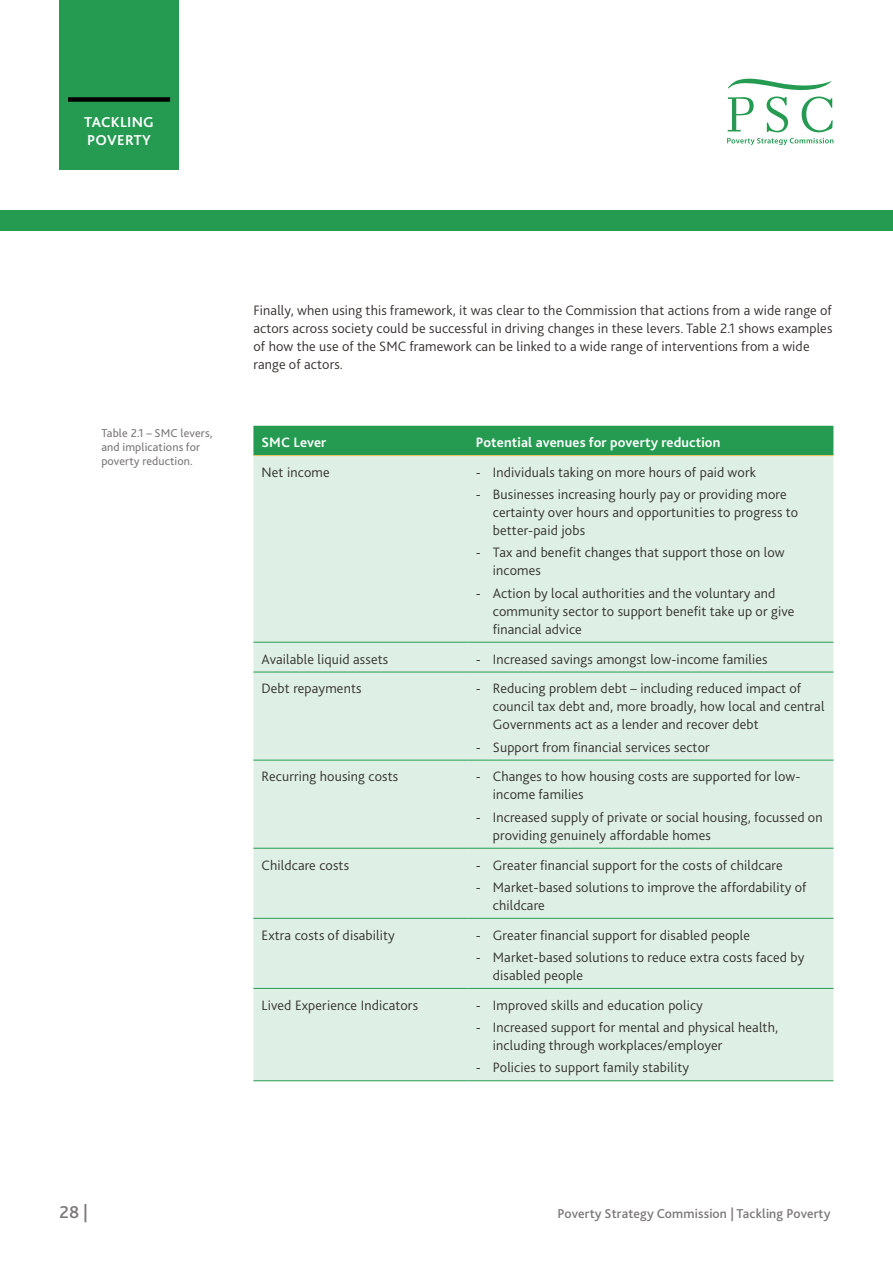
<style>
.page{position:relative;width:893px;height:1263px;background:#fff}
.page>*{position:absolute;margin:0;border:0;box-sizing:border-box;transform-origin:0 0}
.t1{font:500 18px "Bliss 2";color:#7b7879}
.t2{font:700 15px/18px "Bliss 2";letter-spacing:.02em;color:#fff}
.body_9_5{font:300 14.25px/18px "Bliss 2";letter-spacing:.01em;color:#35322f}
.Body_9_5_bullets{font:300 14.25px/18px "Bliss 2";letter-spacing:.01em;color:#35322f}
.body_9_5-2{font:700 14.25px "Bliss 2";letter-spacing:.01em;color:#fff}
.t3{font:500 13.5px "Bliss 2";letter-spacing:.01em;color:#7b7879}
.Image_caption{font:12px/14.2px "Bliss 2";letter-spacing:.01em;color:#7b7879}
</style>
<div class="page">
<div style="left:0;top:210px;width:893px;height:21px;background:#259b52"></div>
<div style="left:60px;top:0;width:119px;height:170px;background:#259b52"></div>
<div style="left:68px;top:97px;width:102px;height:5px;background:#000"></div>
<svg style="left:727px;top:138px;width:106px;height:7px"></svg>
<svg style="left:727px;top:78px;width:106px;height:54px"></svg>
<div style="left:253px;top:426px;width:580px;height:29px;background:#259b52"></div>
<div style="left:253px;top:456px;width:580px;height:624px;background:#def0e5"></div>
<hr style="left:253px;top:642px;width:215px;height:1px;background:#259b52">
<hr style="left:468px;top:455px;width:365px;height:1px;background:#f2c360">
<hr style="left:468px;top:642px;width:365px;height:1px;background:#259b52">
<hr style="left:253px;top:672px;width:215px;height:1px;background:#259b52">
<hr style="left:468px;top:672px;width:365px;height:1px;background:#259b52">
<hr style="left:253px;top:760px;width:215px;height:1px;background:#259b52">
<hr style="left:468px;top:760px;width:365px;height:1px;background:#259b52">
<hr style="left:253px;top:848px;width:215px;height:1px;background:#259b52">
<hr style="left:468px;top:848px;width:365px;height:1px;background:#259b52">
<hr style="left:253px;top:918px;width:215px;height:1px;background:#259b52">
<hr style="left:468px;top:918px;width:365px;height:1px;background:#259b52">
<hr style="left:253px;top:988px;width:215px;height:1px;background:#259b52">
<hr style="left:253px;top:1080px;width:215px;height:1px;background:#259b52">
<hr style="left:468px;top:988px;width:365px;height:1px;background:#259b52">
<hr style="left:468px;top:1080px;width:365px;height:1px;background:#259b52">
<hr style="left:253px;top:455px;width:215px;height:1px;background:#f2c360">
<p class="t2" style="left:84px;top:113px;width:71px">TACKLING<br>POVERTY</p>
<p class="Body_9_5_bullets" style="left:253px;top:301px;width:580px">Finally, when using this framework, it was clear to the Commission that actions from a wide range of actors across society could be successful in driving changes in these levers. Table 2.1 shows examples of how the use of the SMC framework can be linked to a wide range of interventions from a wide range of actors.</p>
<p class="Image_caption" style="left:101px;top:425px;width:113px">Table 2.1 – SMC levers, and implications for poverty reduction.</p>
<p class="body_9_5-2" style="left:262px;top:433px;width:66px">SMC Lever</p>
<p class="body_9_5-2" style="left:476px;top:433px;width:246px">Potential avenues for poverty reduction</p>
<p class="body_9_5" style="left:262px;top:463px;width:70px">Net income</p>
<p class="body_9_5" style="left:476px;top:463px;width:282px">- Individuals taking on more hours of paid work</p>
<p class="body_9_5" style="left:493px;top:485px;width:307px;text-indent:-17px">- Businesses increasing hourly pay or providing more certainty over hours and opportunities to progress to better-paid jobs</p>
<p class="body_9_5" style="left:493px;top:543px;width:293px;text-indent:-17px">- Tax and benefit changes that support those on low incomes</p>
<p class="body_9_5" style="left:493px;top:584px;width:303px;text-indent:-17px">- Action by local authorities and the voluntary and community sector to support benefit take up or give financial advice</p>
<p class="body_9_5" style="left:262px;top:649px;width:128px">Available liquid assets</p>
<p class="body_9_5" style="left:476px;top:649px;width:293px">- Increased savings amongst low-income families</p>
<p class="body_9_5" style="left:262px;top:679px;width:102px">Debt repayments</p>
<p class="body_9_5" style="left:493px;top:679px;width:333px;text-indent:-17px">- Reducing problem debt – including reduced impact of council tax debt and, more broadly, how local and central<br>Governments act as a lender and recover debt</p>
<p class="body_9_5" style="left:476px;top:737px;width:235px">- Support from financial services sector</p>
<p class="body_9_5" style="left:262px;top:767px;width:138px">Recurring housing costs</p>
<p class="body_9_5" style="left:493px;top:767px;width:309px;text-indent:-17px">- Changes to how housing costs are supported for low&shy;income families</p>
<p class="body_9_5" style="left:493px;top:808px;width:331px;text-indent:-17px">- Increased supply of private or social housing, focussed on providing genuinely affordable homes</p>
<p class="body_9_5" style="left:262px;top:855px;width:89px">Childcare costs</p>
<p class="body_9_5" style="left:476px;top:855px;width:308px">- Greater financial support for the costs of childcare</p>
<p class="body_9_5" style="left:493px;top:878px;width:315px;text-indent:-17px">- Market-based solutions to improve the affordability of childcare</p>
<p class="body_9_5" style="left:262px;top:925px;width:135px">Extra costs of disability</p>
<p class="body_9_5" style="left:476px;top:925px;width:276px">- Greater financial support for disabled people</p>
<p class="body_9_5" style="left:493px;top:948px;width:313px;text-indent:-17px">- Market-based solutions to reduce extra costs faced by disabled people</p>
<p class="body_9_5" style="left:262px;top:996px;width:158px">Lived Experience Indicators</p>
<p class="body_9_5" style="left:476px;top:996px;width:229px">- Improved skills and education policy</p>
<p class="body_9_5" style="left:493px;top:1018px;width:287px;text-indent:-17px">- Increased support for mental and physical health, including through workplaces/employer</p>
<p class="body_9_5" style="left:476px;top:1058px;width:215px">- Policies to support family stability</p>
<p class="t1" style="left:60px;top:1201px;width:30px">28 |</p>
<p class="t3" style="left:558px;top:1205px;width:274px">Poverty Strategy Commission | Tackling Poverty</p>
</div>
